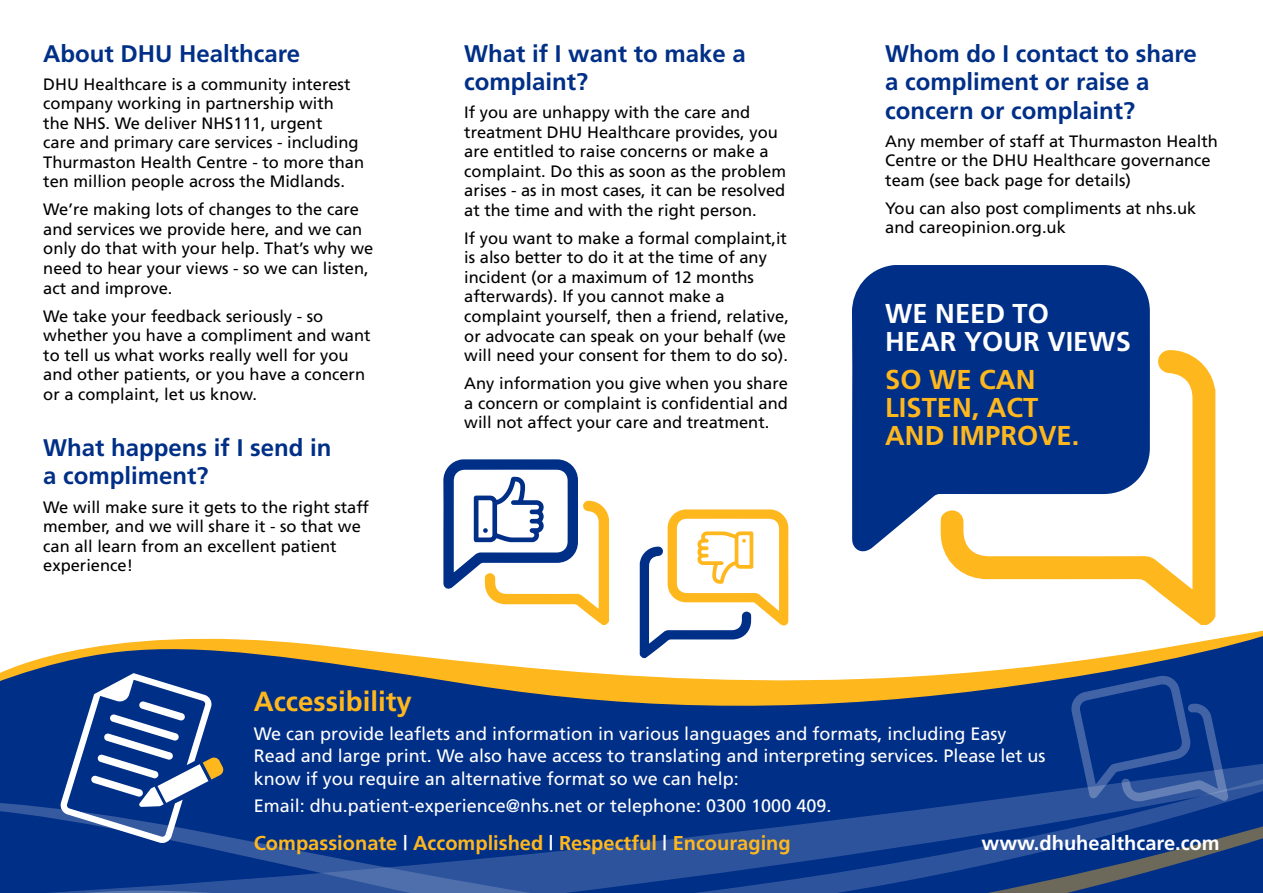
<style>
.page{position:relative;width:1263px;height:893px;background:#fff}
.page>*{position:absolute;margin:0;border:0;box-sizing:border-box;transform-origin:0 0}
.t1{font:700 27.6px "Frutiger";color:#ffb71e}
.t2{font:700 27.3px/28.2px "Frutiger";color:#ffb71e}
.t3{font:700 27.3px/28.2px "Frutiger";color:#fff}
.t4{font:700 24px/28.5px "Frutiger";color:#002f87}
.t5{font:700 20.1px "Frutiger";color:#ffb71e}
.t6{font:700 20.1px "Frutiger";color:#fff}
.t7{font:18px/22.5px "Frutiger";color:#fff}
.t8{font:16.5px/19.5px "Frutiger";color:#000}
.s1{color:#fff}
</style>
<div class="page">
<svg style="left:0;top:737px;width:74px;height:156px;background:#033188"></svg>
<svg style="left:74px;top:713px;width:1189px;height:156px;background:#09368a"></svg>
<svg style="left:7px;top:869px;width:1256px;height:24px;background:#1d448f"></svg>
<svg style="left:0;top:619px;width:1263px;height:94px"></svg>
<svg style="left:1070px;top:674px;width:158px;height:129px;background:#174291"></svg>
<svg style="left:940px;top:350px;width:275px;height:275px"></svg>
<svg style="left:852px;top:265px;width:298px;height:289px;fill:#002f87"></svg>
<svg style="left:59px;top:673px;width:165px;height:171px"></svg>
<svg style="left:443px;top:459px;width:166px;height:166px"></svg>
<svg style="left:640px;top:509px;width:148px;height:149px"></svg>
<h3 class="t4" style="left:43px;top:39px;width:258px">About DHU Healthcare</h3>
<p class="t8" style="left:43px;top:74px;width:322px">DHU Healthcare is a community interest company working in partnership with<br>the NHS. We deliver NHS111, urgent<br>care and primary care services - including Thurmaston Health Centre - to more than ten million people across the Midlands.</p>
<p class="t8" style="left:43px;top:200px;width:332px">We’re making lots of changes to the care and services we provide here, and we can only do that with your help. That’s why we need to hear your views - so we can listen, act and improve.</p>
<p class="t8" style="left:43px;top:306px;width:329px">We take your feedback seriously - so whether you have a compliment and want to tell us what works really well for you and other patients, or you have a concern or a complaint, let us know.</p>
<h3 class="t4" style="left:43px;top:433px;width:290px">What happens if I send in a compliment?</h3>
<p class="t8" style="left:43px;top:497px;width:327px">We will make sure it gets to the right staff member, and we will share it - so that we can all learn from an excellent patient experience!</p>
<h1 class="t1" style="left:254px;top:685px;width:160px">Accessibility</h1>
<h3 class="t4" style="left:464px;top:39px;width:283px">What if I want to make a complaint?</h3>
<p class="t8" style="left:464px;top:103px;width:323px">If you are unhappy with the care and treatment DHU Healthcare provides, you are entitled to raise concerns or make a complaint. Do this as soon as the problem arises - as in most cases, it can be resolved at the time and with the right person.</p>
<p class="t8" style="left:464px;top:228px;width:326px">If you want to make a formal complaint,it is also better to do it at the time of any incident (or a maximum of 12 months afterwards). If you cannot make a complaint yourself, then a friend, relative, or advocate can speak on your behalf (we will need your consent for them to do so).</p>
<p class="t8" style="left:464px;top:373px;width:325px;text-align:justify">Any information you give when you share a concern or complaint is confidential and will not affect your care and treatment.</p>
<h3 class="t4" style="left:885px;top:39px;width:313px">Whom do I contact to share a compliment or raise a concern or complaint?</h3>
<p class="t8" style="left:885px;top:131px;width:334px">Any member of staff at Thurmaston Health<br>Centre or the DHU Healthcare governance team (see back page for details)</p>
<p class="t8" style="left:885px;top:198px;width:313px">You can also post compliments at nhs.uk and careopinion.org.uk</p>
<h2 class="t3" style="left:885px;top:299px;width:247px">WE NEED TO<br>HEAR YOUR VIEWS</h2>
<h2 class="t2" style="left:885px;top:365px;width:196px">SO WE CAN<br>LISTEN, ACT<br>AND IMPROVE.</h2>
<p class="t7" style="left:254px;top:722px;width:793px">We can provide leaflets and information in various languages and formats, including Easy<br>Read and large print. We also have access to translating and interpreting services. Please let us know if you require an alternative format so we can help:</p>
<p class="t7" style="left:254px;top:794px;width:579px">Email: dhu.patient-experience@nhs.net or telephone: 0300 1000 409.</p>
<p class="t5" style="left:254px;top:831px;width:539px">Compassionate <span class="s1">|</span> Accomplished <span class="s1">|</span> Respectful <span class="s1">|</span> Encouraging</p>
<p class="t6" style="left:981px;top:831px;width:240px">www.dhuhealthcare.com</p>
</div>
